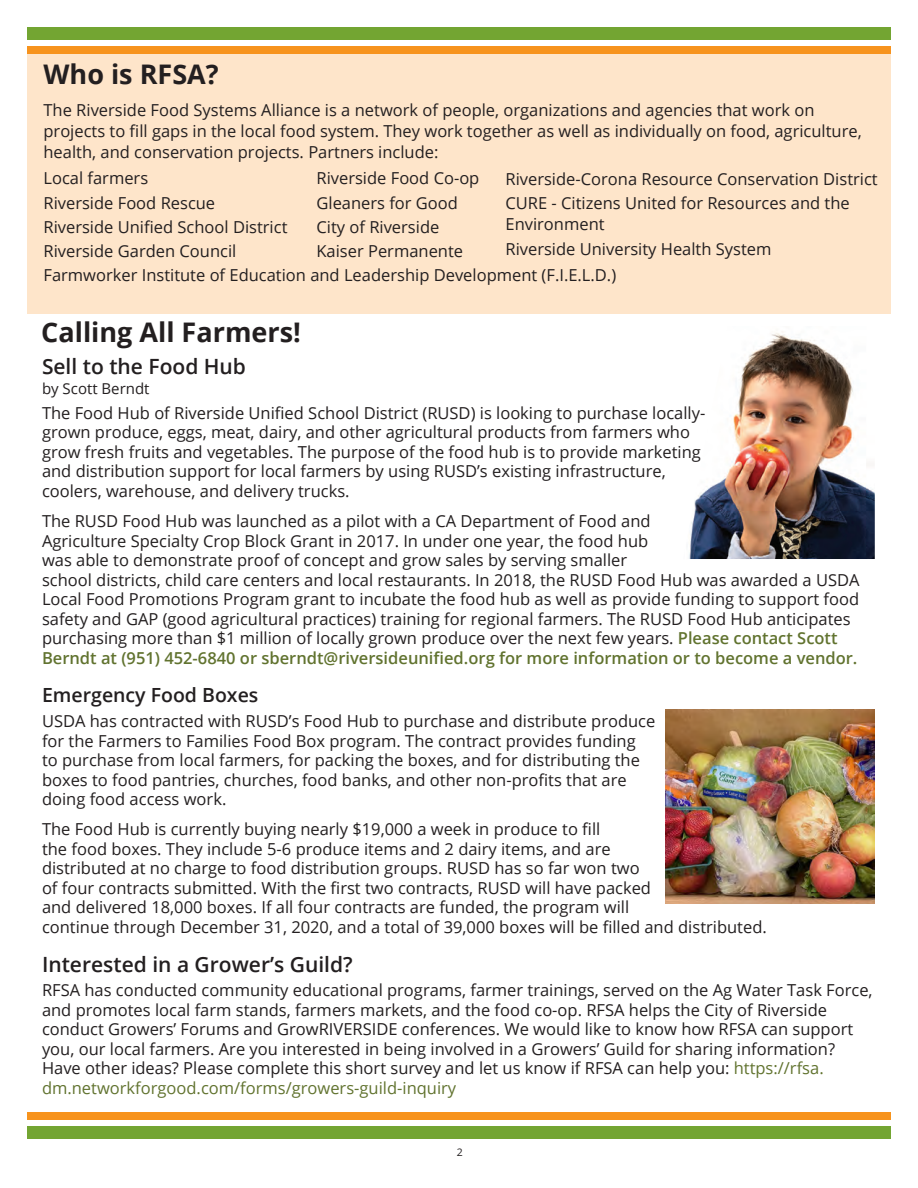
<style>
.page{position:relative;width:918px;height:1188px;background:#fff}
.page>*{position:absolute;margin:0;border:0;box-sizing:border-box;transform-origin:0 0}
.Paragraph_Style_news{font:700 27px "Open Sans";color:#231f20}
.Citrus_heading{font:600 21px "Open Sans";color:#231f20}
.t1{font:600 19.5px "Open Sans";color:#231f20}
.Citrus_heading-2{font:16.5px/19.5px "Open Sans";color:#231f20}
.Citrus_heading-3{font:15px "Open Sans";color:#231f20}
.t2{font:10.5px "Open Sans";color:#231f20}
.s1{font-weight:600;color:#61732f}
.s2{color:#61732f}
</style>
<div class="page">
<div style="left:27px;top:54px;width:864px;height:259px;background:#fee5ca"></div>
<div style="left:27px;top:27px;width:864px;height:13px;background:#73a532"></div>
<div style="left:27px;top:46px;width:864px;height:8px;background:#f7931d"></div>
<div style="left:27px;top:1126px;width:864px;height:13px;background:#73a532"></div>
<div style="left:27px;top:1112px;width:864px;height:8px;background:#f7931d"></div>
<img style="left:666px;top:710px;width:208px;height:193px">
<img style="left:689px;top:331px;width:186px;height:228px">
<p class="Paragraph_Style_news" style="left:44px;top:55px;width:177px">Who is RFSA?</p>
<p class="Citrus_heading-2" style="left:44px;top:99px;width:820px;line-height:21px">The Riverside Food Systems Alliance is a network of people, organizations and agencies that work on projects to fill gaps in the local food system. They work together as well as individually on food, agriculture, health, and conservation projects. Partners include:</p>
<p class="Citrus_heading-2" style="left:44px;top:168px;width:106px">Local farmers</p>
<p class="Citrus_heading-2" style="left:316px;top:168px;width:164px">Riverside Food Co-op</p>
<p class="Citrus_heading-2" style="left:44px;top:193px;width:173px">Riverside Food Rescue</p>
<p class="Citrus_heading-2" style="left:316px;top:193px;width:143px">Gleaners for Good</p>
<p class="Citrus_heading-2" style="left:44px;top:217px;width:246px">Riverside Unified School District</p>
<p class="Citrus_heading-2" style="left:316px;top:217px;width:124px">City of Riverside</p>
<p class="Citrus_heading-2" style="left:44px;top:241px;width:194px">Riverside Garden Council</p>
<p class="Citrus_heading-2" style="left:316px;top:241px;width:148px">Kaiser Permanente</p>
<p class="Citrus_heading-2" style="left:44px;top:265px;width:574px">Farmworker Institute of Education and Leadership Development (F.I.E.L.D.)</p>
<p class="Paragraph_Style_news" style="left:41px;top:314px;width:261px">Calling All Farmers!</p>
<p class="Citrus_heading-2" style="left:506px;top:169px;width:374px">Riverside-Corona Resource Conservation District</p>
<p class="Citrus_heading-2" style="left:506px;top:193px;width:346px;line-height:21px">CURE - Citizens United for Resources and the<br>Environment</p>
<p class="Citrus_heading-2" style="left:506px;top:239px;width:268px">Riverside University Health System</p>
<p class="Citrus_heading" style="left:42px;top:352px;width:206px">Sell to the Food Hub</p>
<p class="Citrus_heading-3" style="left:42px;top:378px;width:109px">by Scott Berndt</p>
<p class="Citrus_heading-2" style="left:42px;top:403px;width:665px">The Food Hub of Riverside Unified School District (RUSD) is looking to purchase locally&shy;grown produce, eggs, meat, dairy, and other agricultural products from farmers who grow fresh fruits and vegetables. The purpose of the food hub is to provide marketing and distribution support for local farmers by using RUSD’s existing infrastructure, coolers, warehouse, and delivery trucks.</p>
<p class="Citrus_heading-2" style="left:42px;top:511px;width:819px">The RUSD Food Hub was launched as a pilot with a CA Department of Food and<br>Agriculture Specialty Crop Block Grant in 2017. In under one year, the food hub<br>was able to demonstrate proof of concept and grow sales by serving smaller<br>school districts, child care centers and local restaurants. In 2018, the RUSD Food Hub was awarded a USDA Local Food Promotions Program grant to incubate the food hub as well as provide funding to support food safety and GAP (good agricultural practices) training for regional farmers. The RUSD Food Hub anticipates purchasing more than $1 million of locally grown produce over the next few years. <span class="s1">Please contact Scott Berndt at (951) 452-6840 or sberndt@riversideunified.org for more information or to become a vendor.</span></p>
<p class="t1" style="left:42px;top:682px;width:218px">Emergency Food Boxes</p>
<p class="Citrus_heading-2" style="left:42px;top:711px;width:615px">USDA has contracted with RUSD’s Food Hub to purchase and distribute produce for the Farmers to Families Food Box program. The contract provides funding to purchase from local farmers, for packing the boxes, and for distributing the boxes to food pantries, churches, food banks, and other non-profits that are doing food access work.</p>
<p class="Citrus_heading-2" style="left:42px;top:819px;width:726px">The Food Hub is currently buying nearly $19,000 a week in produce to fill<br>the food boxes. They include 5-6 produce items and 2 dairy items, and are<br>distributed at no charge to food distribution groups. RUSD has so far won two<br>of four contracts submitted. With the first two contracts, RUSD will have packed<br>and delivered 18,000 boxes. If all four contracts are funded, the program will<br>continue through December 31, 2020, and a total of 39,000 boxes will be filled and distributed.</p>
<p class="Citrus_heading" style="left:42px;top:949px;width:312px">Interested in a Grower’s Guild?</p>
<p class="Citrus_heading-2" style="left:42px;top:980px;width:832px">RFSA has conducted community educational programs, farmer trainings, served on the Ag Water Task Force, and promotes local farm stands, farmers markets, and the food co-op. RFSA helps the City of Riverside conduct Growers’ Forums and GrowRIVERSIDE conferences. We would like to know how RFSA can support you, our local farmers. Are you interested in being involved in a Growers’ Guild for sharing information?<br>Have other ideas? Please complete this short survey and let us know if RFSA can help you: <span class="s2">https://rfsa. dm.networkforgood.com/forms/growers-guild-inquiry</span></p>
<p class="t2" style="left:457px;top:1145px;width:8px">2</p>
</div>
